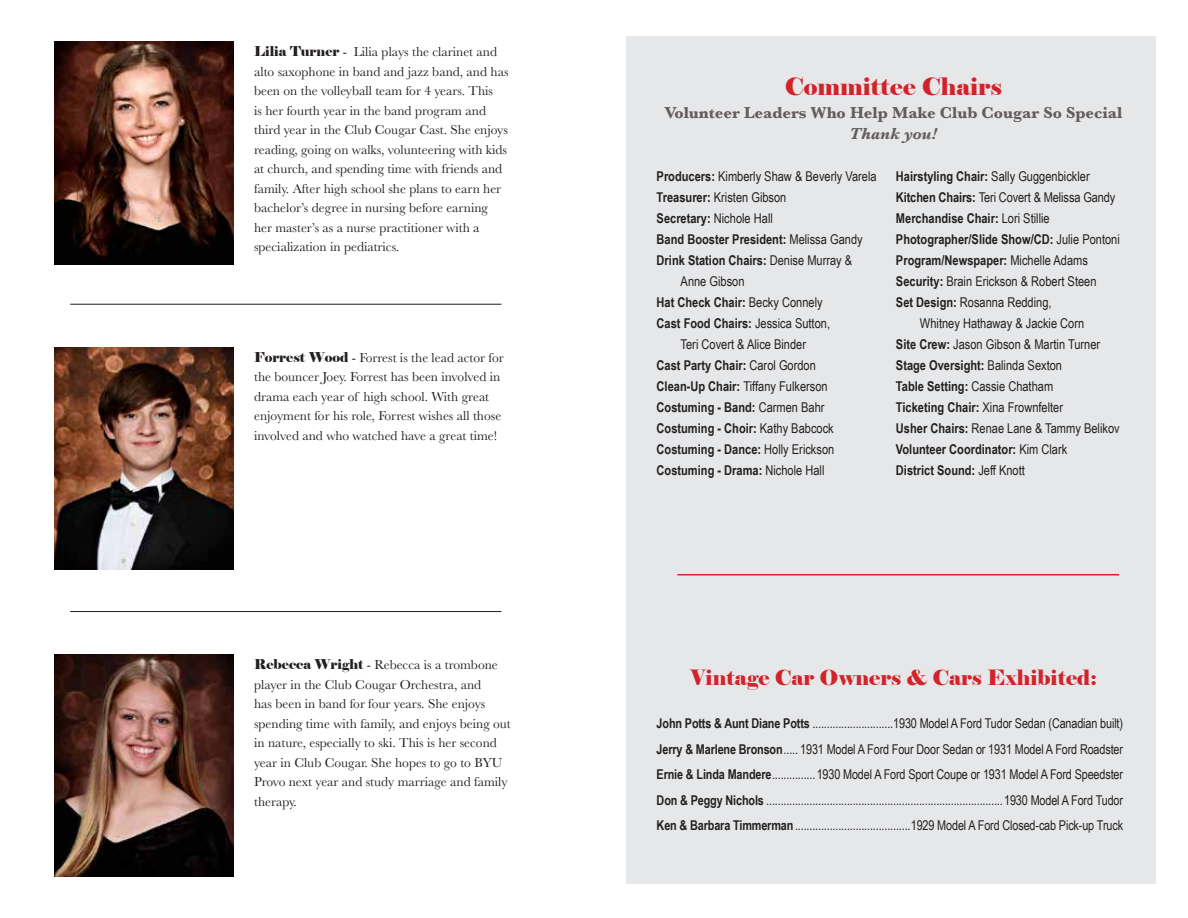
<style>
.page{position:relative;width:1188px;height:918px;background:#fff}
.page>*{position:absolute;margin:0;border:0;box-sizing:border-box;transform-origin:0 0}
.t1{font:24px "Elephant";color:#d2232a}
.t2{font:21px "Elephant";color:#d2232a}
.t3{font:700 16.5px "Baskerville";color:#645d5b}
.t4{font:italic 700 16.5px "Baskerville";color:#645d5b}
.t5{font:13.5px/19.5px "Baskerville";color:#231f20}
.t6{font:13.5px/25.5px "Arial Narrow";color:#231f20;text-align:justify}
.t7{font:700 13.5px "Arial Narrow";color:#231f20}
.s1{font-family:"Elephant"}
.s2{font-weight:700}
.s3{font-weight:400}
</style>
<div class="page">
<div style="left:626px;top:36px;width:530px;height:847px;background:#e6e7e8"></div>
<img style="left:54px;top:42px;width:180px;height:222px">
<hr style="left:70px;top:304px;width:431px;height:1px;background:#231f20">
<img style="left:54px;top:347px;width:180px;height:223px">
<hr style="left:70px;top:611px;width:431px;height:1px;background:#231f20">
<img style="left:54px;top:654px;width:180px;height:223px">
<hr style="left:677px;top:574px;width:442px;height:1px;background:#d2232a">
<p class="t5" style="left:254px;top:43px;width:256px"><span class="s1">Lilia Turner</span> - Lilia plays the clarinet and alto saxophone in band and jazz band, and has been on the volleyball team for 4 years. This<br>is her fourth year in the band program and third year in the Club Cougar Cast. She enjoys reading, going on walks, volunteering with kids at church, and spending time with friends and family. After high school she plans to earn her bachelor’s degree in nursing before earning her master’s as a nurse practitioner with a specialization in pediatrics.</p>
<p class="t5" style="left:254px;top:348px;width:251px"><span class="s1">Forrest Wood</span> - Forrest is the lead actor for the bouncer Joey. Forrest has been involved in drama each year of high school. With great enjoyment for his role, Forrest wishes all those involved and who watched have a great time!</p>
<p class="t5" style="left:254px;top:655px;width:258px"><span class="s1">Rebecca Wright</span> - Rebecca is a trombone player in the Club Cougar Orchestra, and<br>has been in band for four years. She enjoys spending time with family, and enjoys being out in nature, especially to ski. This is her second year in Club Cougar. She hopes to go to BYU Provo next year and study marriage and family therapy.</p>
<h1 class="t1" style="left:785px;top:71px;width:219px">Committee Chairs</h1>
<p class="t3" style="left:665px;top:101px;width:459px">Volunteer Leaders Who Help Make Club Cougar So Special</p>
<p class="t4" style="left:850px;top:122px;width:89px">Thank you!</p>
<p class="t6" style="left:657px;top:163px;width:222px"><span class="s2">Producers:</span> Kimberly Shaw &amp; Beverly Varela</p>
<p class="t6" style="left:657px;top:184px;width:131px"><span class="s2">Treasurer:</span> Kristen Gibson</p>
<p class="t6" style="left:657px;top:205px;width:118px"><span class="s2">Secretary:</span> Nichole Hall</p>
<p class="t7" style="left:657px;top:229px;width:208px">Band Booster President: <span class="s3">Melissa Gandy</span></p>
<p class="t7" style="left:657px;top:250px;width:197px">Drink Station Chairs: <span class="s3">Denise Murray &amp;</span></p>
<p class="t6" style="left:681px;top:268px;width:66px">Anne Gibson</p>
<p class="t7" style="left:657px;top:292px;width:168px">Hat Check Chair: <span class="s3">Becky Connely</span></p>
<p class="t7" style="left:657px;top:313px;width:175px">Cast Food Chairs: <span class="s3">Jessica Sutton,</span></p>
<p class="t6" style="left:681px;top:331px;width:127px">Teri Covert &amp; Alice Binder</p>
<p class="t7" style="left:657px;top:355px;width:161px">Cast Party Chair: <span class="s3">Carol Gordon</span></p>
<p class="t6" style="left:657px;top:373px;width:173px"><span class="s2">Clean-Up Chair:</span> Tiffany Fulkerson</p>
<p class="t7" style="left:657px;top:397px;width:169px">Costuming - Band: <span class="s3">Carmen Bahr</span></p>
<p class="t7" style="left:657px;top:418px;width:179px">Costuming - Choir: <span class="s3">Kathy Babcock</span></p>
<p class="t7" style="left:657px;top:439px;width:179px">Costuming - Dance: <span class="s3">Holly Erickson</span></p>
<p class="t7" style="left:657px;top:460px;width:169px">Costuming - Drama: <span class="s3">Nichole Hall</span></p>
<p class="t6" style="left:896px;top:163px;width:195px"><span class="s2">Hairstyling Chair:</span> Sally Guggenbickler</p>
<p class="t6" style="left:896px;top:184px;width:221px"><span class="s2">Kitchen Chairs:</span> Teri Covert &amp; Melissa Gandy</p>
<p class="t7" style="left:896px;top:208px;width:155px">Merchandise Chair: <span class="s3">Lori Stillie</span></p>
<p class="t7" style="left:896px;top:229px;width:225px">Photographer/Slide Show/CD: <span class="s3">Julie Pontoni</span></p>
<p class="t7" style="left:896px;top:250px;width:193px">Program/Newspaper: <span class="s3">Michelle Adams</span></p>
<p class="t6" style="left:896px;top:268px;width:202px"><span class="s2">Security:</span> Brain Erickson &amp; Robert Steen</p>
<p class="t6" style="left:896px;top:289px;width:157px"><span class="s2">Set Design:</span> Rosanna Redding,</p>
<p class="t6" style="left:920px;top:310px;width:166px">Whitney Hathaway &amp; Jackie Corn</p>
<p class="t6" style="left:896px;top:331px;width:206px"><span class="s2">Site Crew:</span> Jason Gibson &amp; Martin Turner</p>
<p class="t7" style="left:896px;top:355px;width:168px">Stage Oversight: <span class="s3">Balinda Sexton</span></p>
<p class="t7" style="left:896px;top:376px;width:159px">Table Setting: <span class="s3">Cassie Chatham</span></p>
<p class="t7" style="left:896px;top:397px;width:169px">Ticketing Chair: <span class="s3">Xina Frownfelter</span></p>
<p class="t6" style="left:896px;top:415px;width:225px"><span class="s2">Usher Chairs:</span> Renae Lane &amp; Tammy Belikov</p>
<p class="t7" style="left:896px;top:439px;width:173px">Volunteer Coordinator: <span class="s3">Kim Clark</span></p>
<p class="t7" style="left:896px;top:460px;width:130px">District Sound: <span class="s3">Jeff Knott</span></p>
<h2 class="t2" style="left:690px;top:664px;width:408px">Vintage Car Owners &amp; Cars Exhibited:</h2>
<p class="t6" style="left:657px;top:710px;width:468px"><span class="s2">John Potts &amp; Aunt Diane Potts</span> ............................1930 Model A Ford Tudor Sedan (Canadian built)<br><span class="s2">Jerry &amp; Marlene Bronson</span>..... 1931 Model A Ford Four Door Sedan or 1931 Model A Ford Roadster <span class="s2">Ernie &amp; Linda Mandere</span>...............1930 Model A Ford Sport Coupe or 1931 Model A Ford Speedster <span class="s2">Don &amp; Peggy Nichols</span> ..................................................................................1930 Model A Ford Tudor <span class="s2">Ken &amp; Barbara Timmerman</span> ........................................1929 Model A Ford Closed-cab Pick-up Truck</p>
</div>
